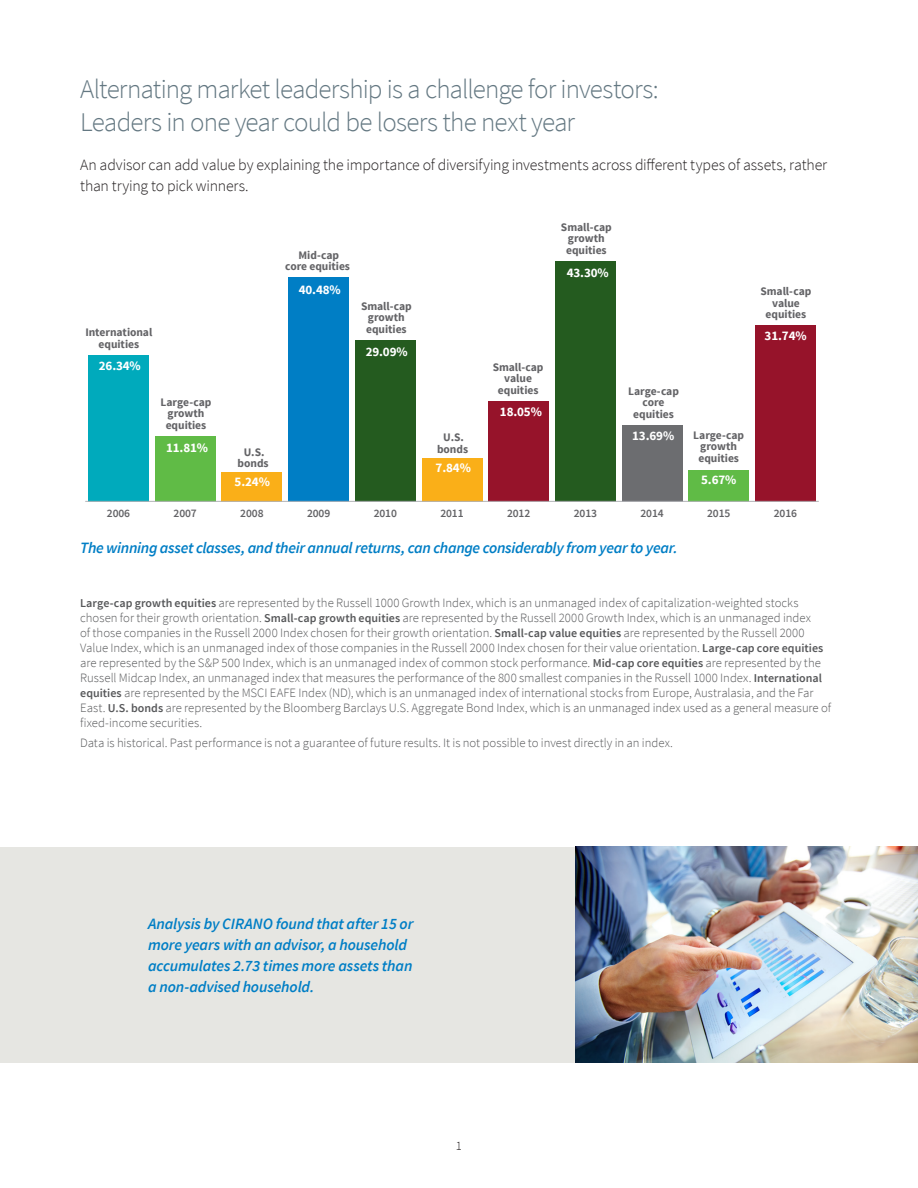
<style>
.page{position:relative;width:918px;height:1188px;background:#fff}
.page>*{position:absolute;margin:0;border:0;box-sizing:border-box;transform-origin:0 0}
.Chart_title{font:300 27px/33px "Source Sans Pro";letter-spacing:-.03em;color:#647882}
.Callout_large{font:italic 600 15.75px/21px "Source Sans Pro";letter-spacing:-.01em;color:#007ec5}
.Body{font:300 15.75px/21px "Source Sans Pro";letter-spacing:-.01em;color:#231f20}
.t1{font:700 13.05px "Source Sans Pro";letter-spacing:-.01em;color:#fff}
.Footnote{font:300 12.75px/15px "Source Sans Pro";color:#57585a}
.t2{font:300 12.75px "Source Sans Pro";color:#231f20}
.t3{font:700 11.55px/11.6px "Source Sans Pro";letter-spacing:-.005em;color:#636366;text-align:center}
.t4{font:600 11.55px "Source Sans Pro";letter-spacing:-.01em;color:#636366}
.s1{font-weight:600;font-size:12px}
</style>
<div class="page">
<div style="left:89px;top:355px;width:60px;height:147px;background:#00aabc"></div>
<div style="left:155px;top:436px;width:60px;height:66px;background:#60bb46"></div>
<div style="left:222px;top:472px;width:60px;height:30px;background:#faaf18"></div>
<div style="left:289px;top:277px;width:60px;height:225px;background:#007ec5"></div>
<div style="left:355px;top:340px;width:60px;height:162px;background:#245b1f"></div>
<div style="left:422px;top:458px;width:60px;height:44px;background:#faaf18"></div>
<div style="left:489px;top:401px;width:60px;height:101px;background:#96132a"></div>
<div style="left:555px;top:261px;width:60px;height:241px;background:#245b1f"></div>
<div style="left:622px;top:425px;width:60px;height:77px;background:#6c6d70"></div>
<div style="left:688px;top:470px;width:60px;height:32px;background:#60bb46"></div>
<div style="left:755px;top:325px;width:60px;height:177px;background:#96132a"></div>
<hr style="left:85px;top:501px;width:734px;height:1px;background:#b2b3b7">
<div style="left:0;top:847px;width:582px;height:216px;background:#e6e6e2"></div>
<img style="left:575px;top:847px;width:343px;height:216px">
<p class="Chart_title" style="left:80px;top:73px;width:580px">Alternating market leadership is a challenge for investors:<br>Leaders in one year could be losers the next year</p>
<p class="Body" style="left:80px;top:155px;width:749px">An advisor can add value by explaining the importance of diversifying investments across different types of assets, rather than trying to pick winners.</p>
<p class="t3" style="left:85px;top:327px;width:68px">International equities</p>
<p class="t1" style="left:99px;top:358px;width:43px">26.34%</p>
<p class="t3" style="left:161px;top:396px;width:52px">Large-cap growth equities</p>
<p class="t1" style="left:166px;top:439px;width:43px">11.81%</p>
<p class="t3" style="left:285px;top:249px;width:66px">Mid-cap core equities</p>
<p class="t1" style="left:299px;top:281px;width:43px">40.48%</p>
<p class="t3" style="left:361px;top:300px;width:52px">Small-cap growth equities</p>
<p class="t1" style="left:366px;top:343px;width:43px">29.09%</p>
<p class="t3" style="left:238px;top:447px;width:33px">U.S. bonds</p>
<p class="t1" style="left:235px;top:474px;width:37px">5.24%</p>
<p class="t3" style="left:437px;top:432px;width:33px">U.S. bonds</p>
<p class="t1" style="left:436px;top:460px;width:37px">7.84%</p>
<p class="t3" style="left:493px;top:361px;width:52px">Small-cap value equities</p>
<p class="t1" style="left:500px;top:403px;width:43px">18.05%</p>
<p class="t3" style="left:561px;top:221px;width:52px">Small-cap growth equities</p>
<p class="t1" style="left:567px;top:264px;width:43px">43.30%</p>
<p class="t3" style="left:761px;top:286px;width:52px">Small-cap value equities</p>
<p class="t1" style="left:765px;top:328px;width:43px">31.74%</p>
<p class="t3" style="left:628px;top:386px;width:52px">Large-cap core equities</p>
<p class="t1" style="left:632px;top:427px;width:43px">13.69%</p>
<p class="t3" style="left:693px;top:430px;width:52px">Large-cap growth equities</p>
<p class="t1" style="left:701px;top:472px;width:37px">5.67%</p>
<p class="t4" style="left:107px;top:506px;width:25px">2006</p>
<p class="t4" style="left:174px;top:506px;width:25px">2007</p>
<p class="t4" style="left:240px;top:506px;width:25px">2008</p>
<p class="t4" style="left:307px;top:506px;width:25px">2009</p>
<p class="t4" style="left:374px;top:506px;width:25px">2010</p>
<p class="t4" style="left:440px;top:506px;width:25px">2011</p>
<p class="t4" style="left:507px;top:506px;width:25px">2012</p>
<p class="t4" style="left:574px;top:506px;width:25px">2013</p>
<p class="t4" style="left:640px;top:506px;width:25px">2014</p>
<p class="t4" style="left:707px;top:506px;width:25px">2015</p>
<p class="t4" style="left:774px;top:506px;width:25px">2016</p>
<p class="Callout_large" style="left:80px;top:537px;width:599px">The winning asset classes, and their annual returns, can change considerably from year to year.</p>
<p class="Footnote" style="left:80px;top:595px;width:752px"><span class="s1">Large-cap growth equities</span> are represented by the Russell 1000 Growth Index, which is an unmanaged index of capitalization-weighted stocks chosen for their growth orientation. <span class="s1">Small-cap growth equities</span> are represented by the Russell 2000 Growth Index, which is an unmanaged index<br>of those companies in the Russell 2000 Index chosen for their growth orientation. <span class="s1">Small-cap value equities</span> are represented by the Russell 2000<br>Value Index, which is an unmanaged index of those companies in the Russell 2000 Index chosen for their value orientation. <span class="s1">Large-cap core equities </span>are represented by the S&amp;P 500 Index, which is an unmanaged index of common stock performance. <span class="s1">Mid-cap core equities</span> are represented by the Russell Midcap Index, an unmanaged index that measures the performance of the 800 smallest companies in the Russell 1000 Index. <span class="s1">International equities</span> are represented by the MSCI EAFE Index (ND), which is an unmanaged index of international stocks from Europe, Australasia, and the Far East. <span class="s1">U.S. bonds</span> are represented by the Bloomberg Barclays U.S. Aggregate Bond Index, which is an unmanaged index used as a general measure of fixed-income securities.</p>
<p class="Footnote" style="left:80px;top:735px;width:594px">Data is historical. Past performance is not a guarantee of future results. It is not possible to invest directly in an index.</p>
<p class="Callout_large" style="left:148px;top:914px;width:267px">Analysis by CIRANO found that after 15 or more years with an advisor, a household accumulates 2.73 times more assets than a non-advised household.</p>
<p class="t2" style="left:456px;top:1138px;width:8px">1</p>
</div>
